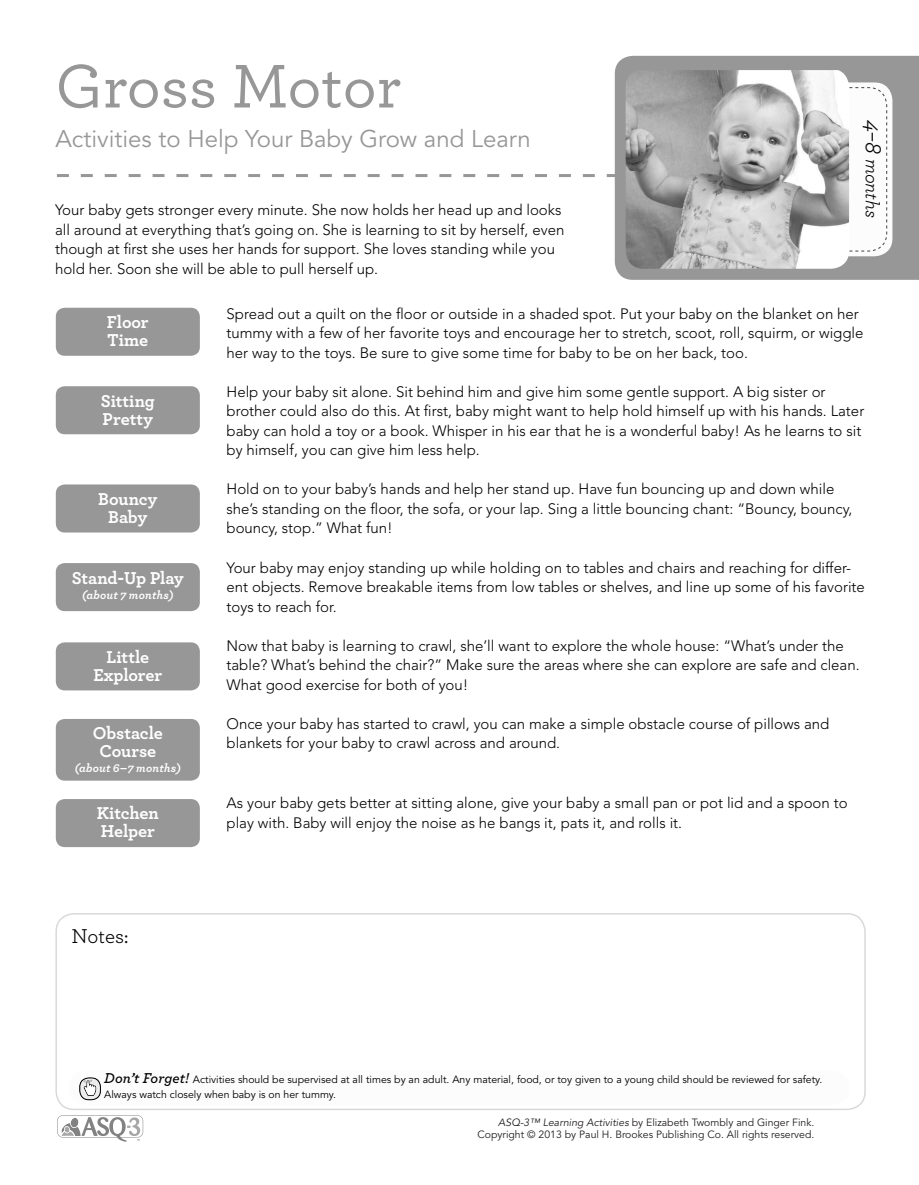
<style>
.page{position:relative;width:919px;height:1185px;background:#fff}
.page>*{position:absolute;margin:0;border:0;box-sizing:border-box;transform-origin:0 0}
.t1{font:500 64.5px "Archer";color:#979797}
.t2{font:24px "Avenir";color:#979797}
.t3{font:21px "Archer";color:#000}
.t4{font:italic 19.5px "Archer";letter-spacing:-.01em;color:#000}
.t5{font:700 18px/18px "Archer";letter-spacing:-.005em;color:#fff}
.t6{font:300 15px/19.5px "Avenir";color:#000}
.t7{font:italic 700 12px "Archer";letter-spacing:.01em;color:#fff}
.t8{font:10.5px/15px "Avenir";color:#000}
.t9{font:10.5px/12.9px "Avenir";color:#231f20;text-align:right}
.s1{font-size:24px}
.s2{font-family:"Archer";font-weight:600;font-style:italic;font-size:15px}
.s3{font-style:italic}
</style>
<div class="page">
<svg style="left:57px;top:1115px;width:86px;height:26px"></svg>
<svg style="left:57px;top:174px;width:558px;height:3px"></svg>
<div style="left:615px;top:56px;width:304px;height:224px;background:#979797"></div>
<div style="left:802px;top:82px;width:90px;height:174px;background:#fcfcfc;border-radius:18px"></div>
<svg style="left:849px;top:87px;width:38px;height:165px"></svg>
<img style="left:625px;top:70px;width:224px;height:199px">
<svg style="left:55px;top:913px;width:810px;height:196px"></svg>
<svg style="left:69px;top:1070px;width:780px;height:34px"></svg>
<div style="left:79px;top:1077px;width:22px;height:22px;border:1px solid #000;border-radius:9px"></div>
<div style="left:56px;top:308px;width:144px;height:48px;background:#979797;border-radius:9px"></div>
<div style="left:56px;top:386px;width:144px;height:48px;background:#979797;border-radius:9px"></div>
<div style="left:56px;top:484px;width:144px;height:48px;background:#979797;border-radius:9px"></div>
<div style="left:56px;top:563px;width:144px;height:48px;background:#979797;border-radius:9px"></div>
<div style="left:56px;top:642px;width:144px;height:48px;background:#979797;border-radius:9px"></div>
<div style="left:56px;top:798px;width:144px;height:48px;background:#979797;border-radius:9px"></div>
<div style="left:56px;top:718px;width:144px;height:62px;background:#979797;border-radius:9px"></div>
<h1 class="t1" style="left:55px;top:40px;width:347px">Gross Motor</h1>
<h2 class="t2" style="left:55px;top:125px;width:477px">Activities to Help Your Baby Grow and Learn</h2>
<p class="t6" style="left:55px;top:200px;width:511px">Your baby gets stronger every minute. She now holds her head up and looks all around at everything that’s going on. She is learning to sit by herself, even though at first she uses her hands for support. She loves standing while you hold her. Soon she will be able to pull herself up.</p>
<h3 class="t4" style="left:886px;top:120px;width:99px;rotate:90deg"><span class="s1">4–8</span> months</h3>
<p class="t5" style="left:107px;top:312px;width:43px">Floor<br>Time</p>
<p class="t5" style="left:101px;top:390px;width:55px">Sitting<br>Pretty</p>
<p class="t5" style="left:98px;top:488px;width:61px;text-align:center">Bouncy<br>Baby</p>
<p class="t5" style="left:72px;top:567px;width:114px">Stand-Up Play</p>
<p class="t7" style="left:82px;top:585px;width:93px">(about 7 months)</p>
<p class="t5" style="left:93px;top:646px;width:70px;text-align:center">Little<br>Explorer</p>
<p class="t5" style="left:93px;top:723px;width:71px;text-align:center">Obstacle<br>Course</p>
<p class="t7" style="left:75px;top:758px;width:107px">(about 6 –7 months)</p>
<p class="t5" style="left:97px;top:803px;width:63px">Kitchen<br>Helper</p>
<h3 class="t3" style="left:72px;top:921px;width:58px">Notes:</h3>
<p class="t6" style="left:226px;top:304px;width:638px">Spread out a quilt on the floor or outside in a shaded spot. Put your baby on the blanket on her tummy with a few of her favorite toys and encourage her to stretch, scoot, roll, squirm, or wiggle her way to the toys. Be sure to give some time for baby to be on her back, too.</p>
<p class="t6" style="left:226px;top:382px;width:639px">Help your baby sit alone. Sit behind him and give him some gentle support. A big sister or brother could also do this. At first, baby might want to help hold himself up with his hands. Later baby can hold a toy or a book. Whisper in his ear that he is a wonderful baby! As he learns to sit by himself, you can give him less help.</p>
<p class="t6" style="left:226px;top:479px;width:627px">Hold on to your baby’s hands and help her stand up. Have fun bouncing up and down while she’s standing on the floor, the sofa, or your lap. Sing a little bouncing chant: “Bouncy, bouncy, bouncy, stop.” What fun!</p>
<p class="t6" style="left:226px;top:557px;width:640px">Your baby may enjoy standing up while holding on to tables and chairs and reaching for differ&shy;ent objects. Remove breakable items from low tables or shelves, and line up some of his favorite toys to reach for.</p>
<p class="t6" style="left:226px;top:635px;width:634px">Now that baby is learning to crawl, she’ll want to explore the whole house: “What’s under the table? What’s behind the chair?” Make sure the areas where she can explore are safe and clean.<br>What good exercise for both of you!</p>
<p class="t6" style="left:226px;top:713px;width:604px">Once your baby has started to crawl, you can make a simple obstacle course of pillows and blankets for your baby to crawl across and around.</p>
<p class="t6" style="left:226px;top:793px;width:622px">As your baby gets better at sitting alone, give your baby a small pan or pot lid and a spoon to play with. Baby will enjoy the noise as he bangs it, pats it, and rolls it.</p>
<p class="t8" style="left:104px;top:1072px;width:719px"><span class="s2">Don’t Forget!</span> Activities should be supervised at all times by an adult. Any material, food, or toy given to a young child should be reviewed for safety.<br>Always watch closely when baby is on her tummy.</p>
<p class="t9" style="left:477px;top:1115px;width:338px"><span class="s3">ASQ-3™ Learning Activities</span> by Elizabeth Twombly and Ginger Fink.<br>Copyright © 2013 by Paul H. Brookes Publishing Co. All rights reserved.</p>
</div>
